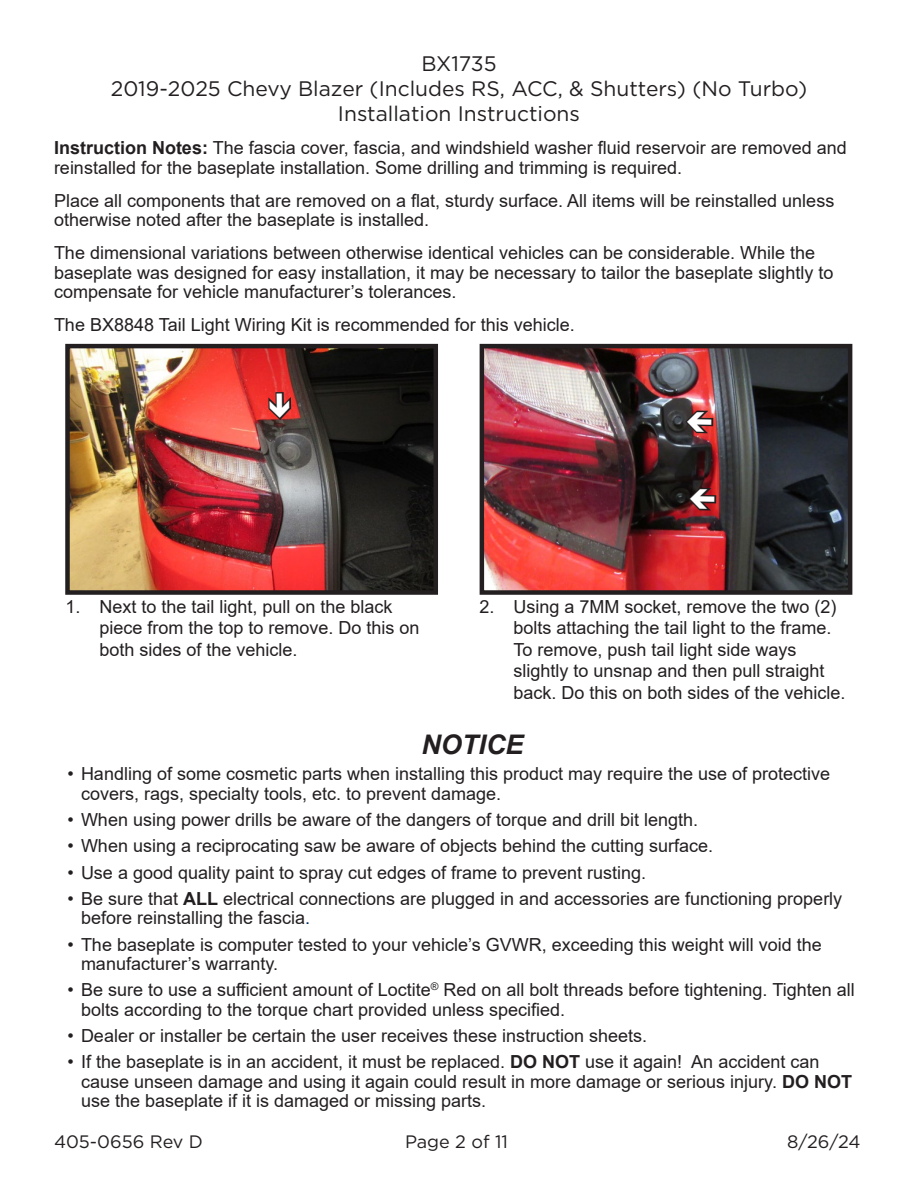
<style>
.page{position:relative;width:918px;height:1188px;background:#fff}
.page>*{position:absolute;margin:0;border:0;box-sizing:border-box;transform-origin:0 0}
.t1{font:italic 700 27px "Arial";color:#231f20}
.t2{font:21px/25.2px "Gotham";color:#231f20;text-align:center}
.t3{font:18px/19.5px "Arial";color:#231f20}
.t4{font:18px "Gotham";color:#231f20}
.s1{font-weight:700}
.s2{color:#002c62}
</style>
<div class="page">
<img style="left:70px;top:349px;width:363px;height:241px">
<div style="left:65px;top:344px;width:373px;height:251px;border:4px solid #231f20"></div>
<img style="left:485px;top:349px;width:362px;height:241px">
<div style="left:480px;top:344px;width:372px;height:251px;border:4px solid #231f20"></div>
<svg style="left:266px;top:391px;width:27px;height:27px"></svg>
<svg style="left:687px;top:408px;width:27px;height:28px"></svg>
<svg style="left:690px;top:486px;width:27px;height:27px"></svg>
<p class="t2" style="left:111px;top:50px;width:698px">BX1735<br>2019-2025 Chevy Blazer (Includes RS, ACC, &amp; Shutters) (No Turbo)<br>Installation Instructions</p>
<p class="t3" style="left:54px;top:138px;width:794px"><span class="s1">Instruction Notes:</span> The fascia cover, fascia, and windshield washer fluid reservoir are removed and reinstalled for the baseplate installation. Some drilling and trimming is required.</p>
<p class="t3" style="left:54px;top:190px;width:782px">Place all components that are removed on a flat, sturdy surface. All items will be reinstalled unless otherwise noted after the baseplate is installed.</p>
<p class="t3" style="left:54px;top:243px;width:781px">The dimensional variations between otherwise identical vehicles can be considerable. While the baseplate was designed for easy installation, it may be necessary to tailor the baseplate slightly to compensate for vehicle manufacturer’s tolerances.</p>
<p class="t3" style="left:54px;top:315px;width:522px">The BX8848 Tail Light Wiring Kit is recommended for this vehicle.</p>
<p class="t3" style="left:99px;top:595px;width:322px;line-height:21.6px;text-indent:-34px">1. Next to the tail light, pull on the black piece from the top to remove. Do this on both sides of the vehicle.</p>
<p class="t3" style="left:513px;top:595px;width:334px;line-height:21.6px;text-indent:-34px">2. Using a 7MM socket, remove the two (2) bolts attaching the tail light to the frame.<br>To remove, push tail light side ways slightly to unsnap and then pull straight back. Do this on both sides of the vehicle.</p>
<p class="t1" style="left:421px;top:727px;width:104px">NOTICE</p>
<p class="t3" style="left:81px;top:764px;width:751px;text-indent:-14px">• Handling of some cosmetic parts when installing this product may require the use of protective covers, rags, specialty tools, etc. to prevent damage.</p>
<p class="t3" style="left:68px;top:810px;width:632px">• When using power drills be aware of the dangers of torque and drill bit length.</p>
<p class="t3" style="left:68px;top:836px;width:647px">• When using a reciprocating saw be aware of objects behind the cutting surface.</p>
<p class="t3" style="left:68px;top:862px;width:580px">• Use a good quality paint to spray cut edges of frame to prevent rusting.</p>
<p class="t3" style="left:81px;top:889px;width:763px;text-indent:-14px">• Be sure that <span class="s1">ALL</span> electrical connections are plugged in and accessories are functioning properly before reinstalling the fascia<span class="s2">.</span></p>
<p class="t3" style="left:81px;top:934px;width:743px;text-indent:-14px">• The baseplate is computer tested to your vehicle’s GVWR, exceeding this weight will void the manufacturer’s warranty.</p>
<p class="t3" style="left:81px;top:980px;width:775px;text-indent:-14px">• Be sure to use a sufficient amount of Loctite<sup>®</sup> Red on all bolt threads before tightening. Tighten all bolts according to the torque chart provided unless specified.</p>
<p class="t3" style="left:68px;top:1026px;width:581px">• Dealer or installer be certain the user receives these instruction sheets.</p>
<p class="t3" style="left:81px;top:1052px;width:773px;text-indent:-14px">• If the baseplate is in an accident, it must be replaced. <span class="s1">DO NOT</span> use it again! An accident can cause unseen damage and using it again could result in more damage or serious injury. <span class="s1">DO NOT </span>use the baseplate if it is damaged or missing parts.</p>
<p class="t4" style="left:54px;top:1131px;width:150px">405-0656 Rev D</p>
<p class="t4" style="left:405px;top:1131px;width:104px">Page 2 of 11</p>
<p class="t4" style="left:787px;top:1131px;width:75px">8/26/24</p>
</div>
